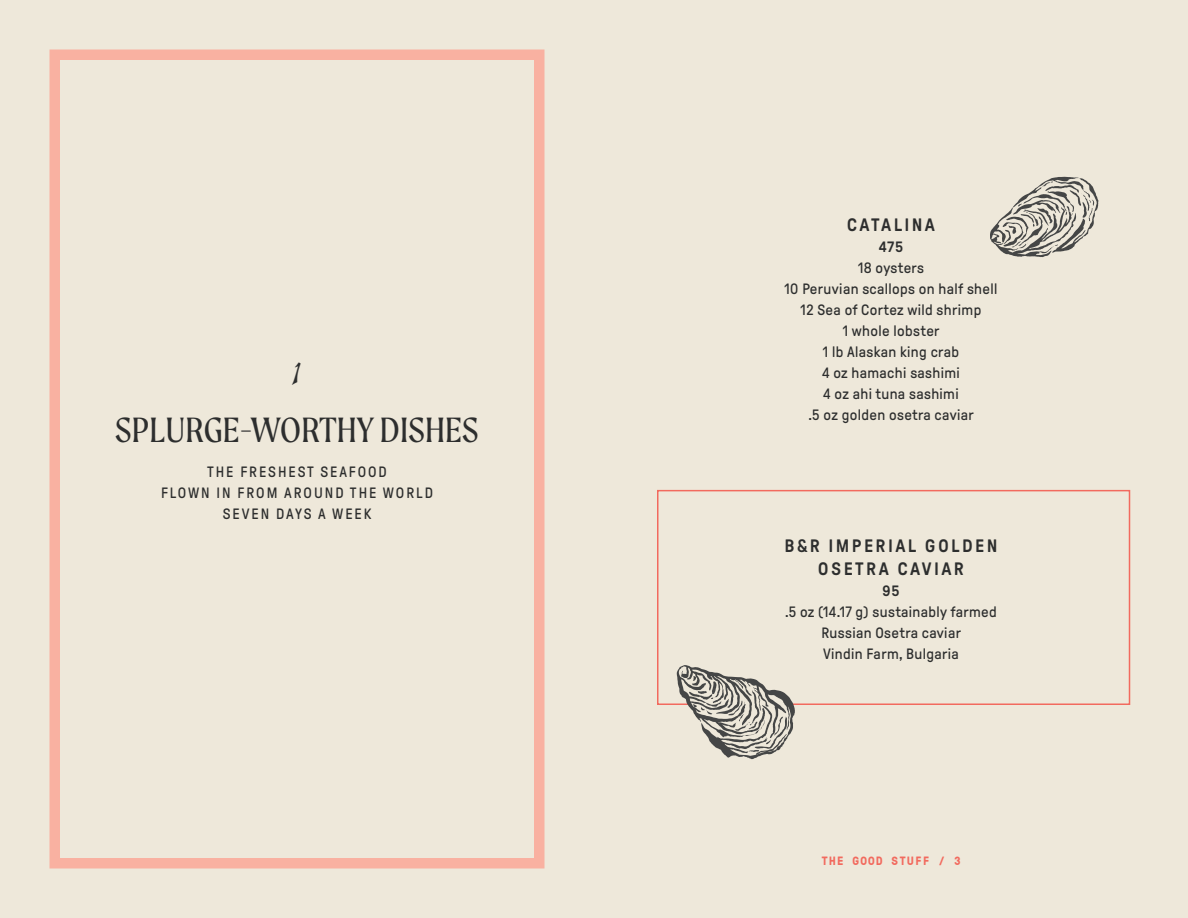
<style>
.page{position:relative;width:1188px;height:918px;background:#eee8da}
.page>*{position:absolute;margin:0;border:0;box-sizing:border-box;transform-origin:0 0}
.t1{font:37.5px "Moret";color:#2d2e2e}
.t2{font:30px "Numbers Bayside";color:#2d2e2e}
.t3{font:500 18px/23.4px "GT Pressura";letter-spacing:.13em;color:#2d2e2e;text-align:center}
.t4{font:15px/21px "GT Pressura";letter-spacing:.025em;color:#2d2e2e;text-align:center}
.t5{font:15px/21px "GT Pressura";letter-spacing:.13em;color:#2d2e2e;text-align:center}
.t6{font:500 15px "GT Pressura";color:#2d2e2e}
.t7{font:700 12px "GT Pressura Mono";letter-spacing:.1em;color:#f26a5e}
</style>
<div class="page">
<div style="left:50px;top:50px;width:494px;height:818px;border:10px solid #f9b1a1"></div>
<svg style="left:990px;top:177px;width:108px;height:80px;background:#bebab0"></svg>
<div style="left:656px;top:489px;width:475px;height:217px;background:#eee8da"></div>
<svg style="left:677px;top:665px;width:118px;height:94px;background:#b8b4aa"></svg>
<h2 class="t2" style="left:293px;top:357px;width:10px">1</h2>
<h1 class="t1" style="left:115px;top:409px;width:365px">SPLURGE-WORTHY DISHES</h1>
<p class="t5" style="left:161px;top:461px;width:273px">THE FRESHEST SEAFOOD<br>FLOWN IN FROM AROUND THE WORLD<br>SEVEN DAYS A WEEK</p>
<p class="t3" style="left:847px;top:213px;width:90px">CATALINA</p>
<p class="t6" style="left:879px;top:238px;width:26px">475</p>
<p class="t4" style="left:785px;top:258px;width:214px">18 oysters<br>10 Peruvian scallops on half shell<br>12 Sea of Cortez wild shrimp<br>1 whole lobster<br>1 lb Alaskan king crab<br>4 oz hamachi sashimi<br>4 oz ahi tuna sashimi<br>.5 oz golden osetra caviar</p>
<p class="t3" style="left:785px;top:534px;width:214px">B&amp;R IMPERIAL GOLDEN<br>OSETRA CAVIAR</p>
<p class="t6" style="left:883px;top:582px;width:18px">95</p>
<p class="t4" style="left:785px;top:602px;width:213px">.5 oz (14.17 g) sustainably farmed<br>Russian Osetra caviar<br>Vindin Farm, Bulgaria</p>
<p class="t7" style="left:821px;top:852px;width:141px">THE GOOD STUFF / 3</p>
</div>
